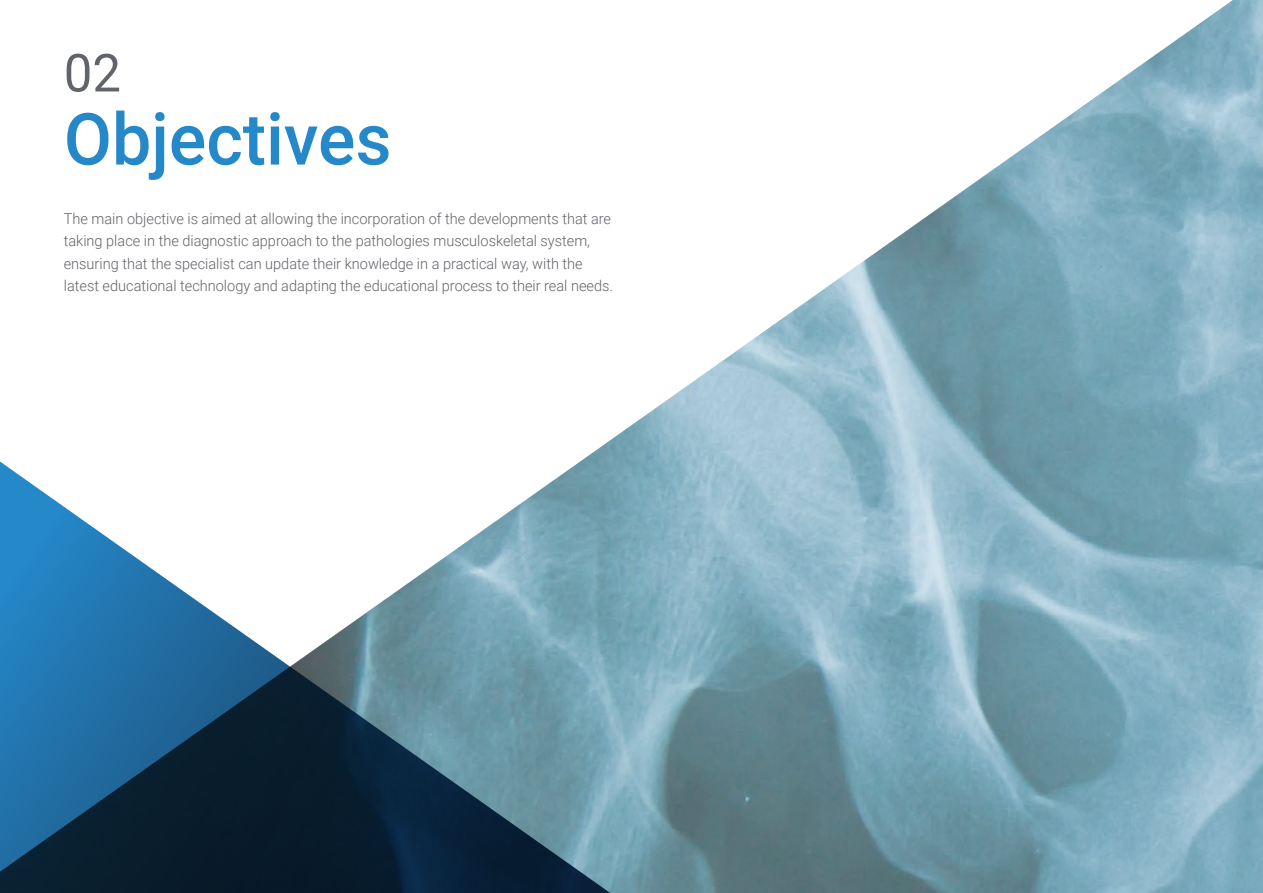
<style>
.page{position:relative;width:1263px;height:893px;background:#fff}
.page>*{position:absolute;margin:0;border:0;box-sizing:border-box;transform-origin:0 0}
.t1{font:500 72px "Roboto";color:#2488c9}
.t2{font:52.5px "Roboto";color:#61646a}
.t3{font:300 15px/22.5px "Roboto";color:#61646a}
</style>
<div class="page">
<img style="left:602px;top:0;width:661px;height:893px">
<svg style="left:0;top:446px;width:640px;height:447px"></svg>
<h2 class="t2" style="left:64px;top:36px;width:59px">02</h2>
<h1 class="t1" style="left:64px;top:89px;width:329px">Objectives</h1>
<p class="t3" style="left:64px;top:207px;width:551px">The main objective is aimed at allowing the incorporation of the developments that are taking place in the diagnostic approach to the pathologies musculoskeletal system, ensuring that the specialist can update their knowledge in a practical way, with the latest educational technology and adapting the educational process to their real needs.</p>
</div>
